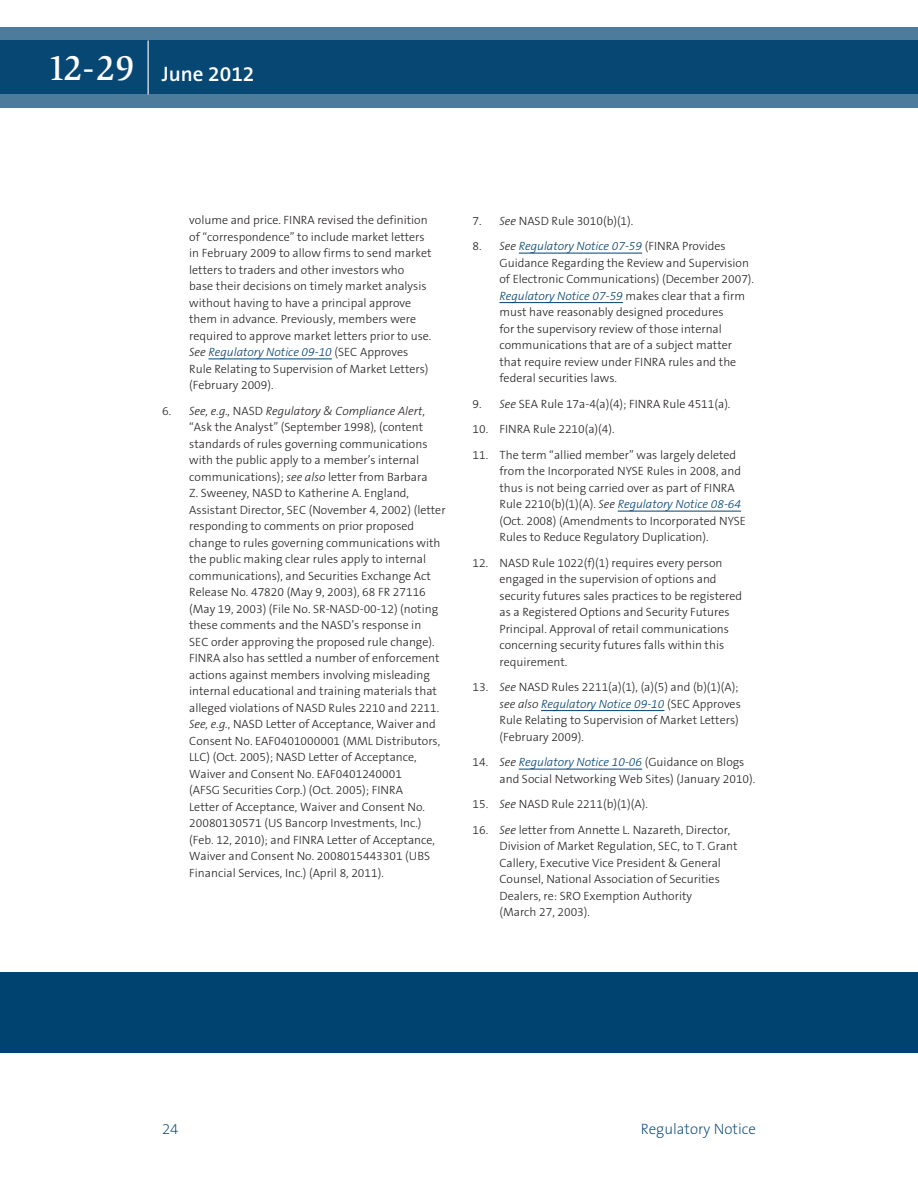
<style>
.page{position:relative;width:918px;height:1188px;background:#fff}
.page>*{position:absolute;margin:0;border:0;box-sizing:border-box;transform-origin:0 0}
.t1{font:600 21px "The Sans B6";color:#fff}
.t2{font:200 15px "The Sans B2";color:#004270}
.t3{font:300 12px/16.5px "The Sans B3";color:#231f20}
.s1{font-family:"Slimbach LT";font-weight:500;font-size:36px}
.s2{font-style:italic}
.s3{font-style:italic;color:#004270}
</style>
<div class="page">
<div style="left:0;top:972px;width:918px;height:81px;background:#004270"></div>
<svg style="left:0;top:27px;width:918px;height:81px;background:#1e5881"></svg>
<hr style="left:148px;top:40px;width:1px;height:54px;background:#fff">
<hr style="left:209px;top:359px;width:123px;height:1px;background:#004270">
<hr style="left:519px;top:253px;width:123px;height:1px;background:#004270">
<hr style="left:500px;top:302px;width:123px;height:1px;background:#004270">
<hr style="left:618px;top:511px;width:123px;height:1px;background:#004270">
<hr style="left:541px;top:710px;width:123px;height:1px;background:#004270">
<hr style="left:519px;top:769px;width:123px;height:1px;background:#004270">
<h1 class="t1" style="left:47px;top:62px;width:209px"><span class="s1">12-29</span> June 2012</h1>
<p class="t3" style="left:189px;top:212px;width:244px">volume and price. FINRA revised the definition of “correspondence” to include market letters in February 2009 to allow firms to send market letters to traders and other investors who<br>base their decisions on timely market analysis without having to have a principal approve them in advance. Previously, members were required to approve market letters prior to use.<br><span class="s2">See</span> <span class="s3">Regulatory Notice 09-10</span> (SEC Approves Rule Relating to Supervision of Market Letters) (February 2009).</p>
<p class="t3" style="left:189px;top:403px;width:258px;text-indent:-27px">6. <span class="s2">See, e.g.,</span> NASD <span class="s2">Regulatory &amp; Compliance Alert</span>, “Ask the Analyst” (September 1998), (content standards of rules governing communications with the public apply to a member’s internal communications); <span class="s2">see also</span> letter from Barbara<br>Z. Sweeney, NASD to Katherine A. England, Assistant Director, SEC (November 4, 2002) (letter responding to comments on prior proposed change to rules governing communications with the public making clear rules apply to internal communications), and Securities Exchange Act Release No. 47820 (May 9, 2003), 68 FR 27116 (May 19, 2003) (File No. SR-NASD-00-12) (noting these comments and the NASD’s response in<br>SEC order approving the proposed rule change).<br>FINRA also has settled a number of enforcement actions against members involving misleading internal educational and training materials that alleged violations of NASD Rules 2210 and 2211.<br><span class="s2">See, e.g.</span>, NASD Letter of Acceptance, Waiver and Consent No. EAF0401000001 (MML Distributors, LLC) (Oct. 2005); NASD Letter of Acceptance, Waiver and Consent No. EAF0401240001<br>(AFSG Securities Corp.) (Oct. 2005); FINRA<br>Letter of Acceptance, Waiver and Consent No.<br>20080130571 (US Bancorp Investments, Inc.) (Feb. 12, 2010); and FINRA Letter of Acceptance, Waiver and Consent No. 2008015443301 (UBS Financial Services, Inc.) (April 8, 2011).</p>
<p class="t3" style="left:472px;top:213px;width:162px">7. <span class="s2">See</span> NASD Rule 3010(b)(1).</p>
<p class="t3" style="left:500px;top:238px;width:256px;text-indent:-27px">8. <span class="s2">See</span> <span class="s3">Regulatory Notice 07-59</span> (FINRA Provides Guidance Regarding the Review and Supervision of Electronic Communications) (December 2007).<br><span class="s3">Regulatory Notice 07-59</span> makes clear that a firm must have reasonably designed procedures<br>for the supervisory review of those internal communications that are of a subject matter that require review under FINRA rules and the federal securities laws.</p>
<p class="t3" style="left:472px;top:396px;width:259px">9. <span class="s2">See</span> SEA Rule 17a-4(a)(4); FINRA Rule 4511(a).</p>
<p class="t3" style="left:472px;top:421px;width:144px">10. FINRA Rule 2210(a)(4).</p>
<p class="t3" style="left:500px;top:447px;width:248px;text-indent:-27px">11. The term “allied member” was largely deleted from the Incorporated NYSE Rules in 2008, and thus is not being carried over as part of FINRA Rule 2210(b)(1)(A). <span class="s2">See</span> <span class="s3">Regulatory Notice 08-64 </span>(Oct. 2008) (Amendments to Incorporated NYSE Rules to Reduce Regulatory Duplication).</p>
<p class="t3" style="left:500px;top:555px;width:244px;text-indent:-27px">12. NASD Rule 1022(f)(1) requires every person engaged in the supervision of options and security futures sales practices to be registered as a Registered Options and Security Futures Principal. Approval of retail communications concerning security futures falls within this requirement.</p>
<p class="t3" style="left:500px;top:679px;width:243px;text-indent:-27px">13. <span class="s2">See</span> NASD Rules 2211(a)(1), (a)(5) and (b)(1)(A); <span class="s2">see also</span> <span class="s3">Regulatory Notice 09-10</span> (SEC Approves Rule Relating to Supervision of Market Letters) (February 2009).</p>
<p class="t3" style="left:500px;top:754px;width:257px;text-indent:-27px">14. <span class="s2">See</span> <span class="s3">Regulatory Notice 10-06</span> (Guidance on Blogs and Social Networking Web Sites) (January 2010).</p>
<p class="t3" style="left:472px;top:796px;width:177px">15. <span class="s2">See</span> NASD Rule 2211(b)(1)(A).</p>
<p class="t3" style="left:500px;top:822px;width:240px;text-indent:-27px">16. <span class="s2">See</span> letter from Annette L. Nazareth, Director, Division of Market Regulation, SEC, to T. Grant Callery, Executive Vice President &amp; General Counsel, National Association of Securities Dealers, re: SRO Exemption Authority<br>(March 27, 2003).</p>
<p class="t2" style="left:162px;top:1121px;width:18px">24</p>
<p class="t2" style="left:641px;top:1121px;width:117px">Regulatory Notice</p>
</div>
